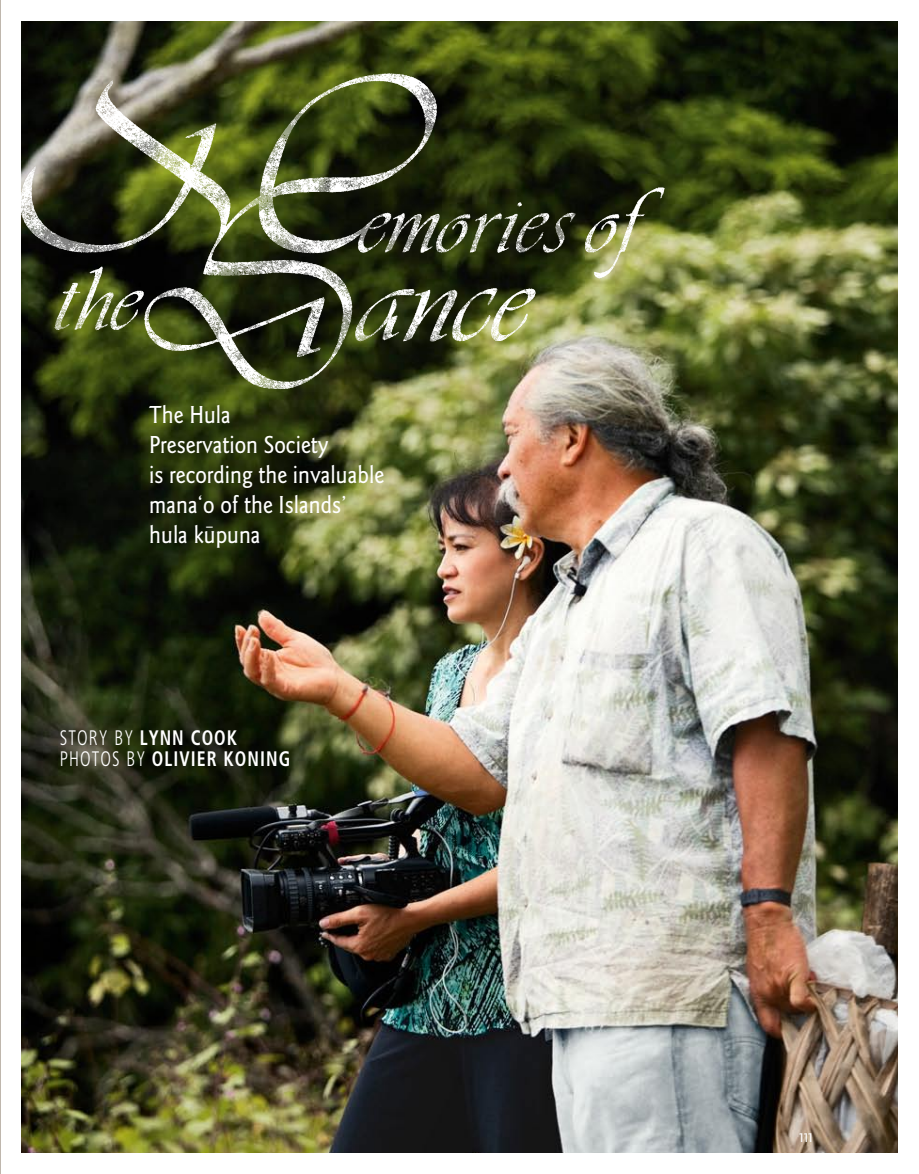
<style>
.page{position:relative;width:919px;height:1174px;background:#fff}
.page>*{position:absolute;margin:0;border:0;box-sizing:border-box;transform-origin:0 0}
.t1{font:500 25.5px/30px "Goudy Sans";color:#fff;scale:.9 1}
.t2{font:700 condensed 21px/21px "Hwn Frutiger";letter-spacing:.06em;color:#fff;scale:.85 1}
.t3{font:500 13.5px "Agenda";color:#fff}
.s1{font-weight:300}
</style>
<div class="page">
<img style="left:22px;top:21px;width:876px;height:1131px">
<hr style="left:0;top:0;width:1px;height:1174px;background:#bfb7ad">
<img style="left:21px;top:47px;width:655px;height:353px">
<p class="t1" style="left:149px;top:400px;width:263px">The Hula<br>Preservation Society<br>is recording the invaluable mana‘o of the Islands’ hula k¯upuna</p>
<p class="t2" style="left:60px;top:727px;width:272px"><span class="s1">STORY BY</span> LYNN COOK<br><span class="s1">PHOTOS BY</span> OLIVIER KONING</p>
<p class="t3" style="left:799px;top:1129px;width:15px">111</p>
</div>
